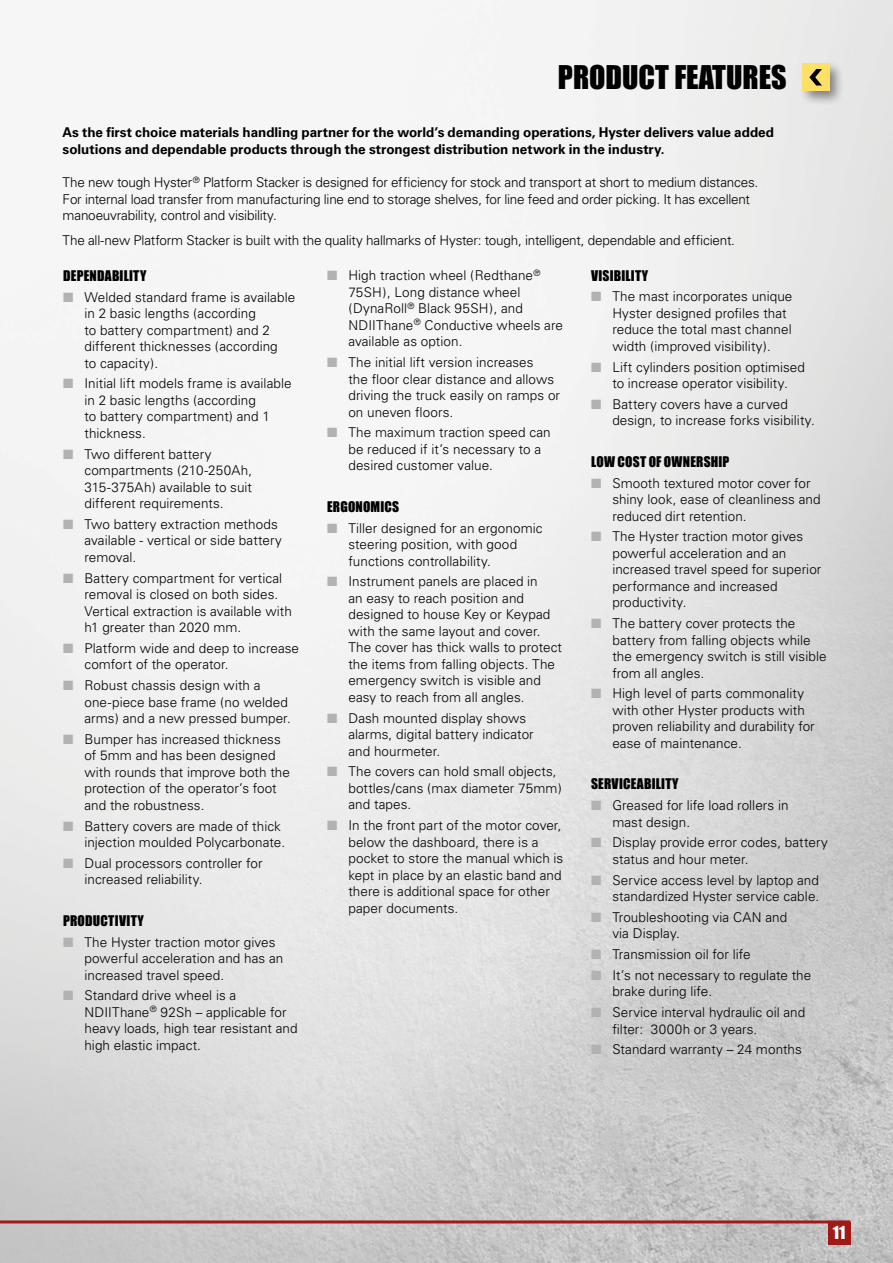
<style>
.page{position:relative;width:893px;height:1263px;background:#fff}
.page>*{position:absolute;margin:0;border:0;box-sizing:border-box;transform-origin:0 0}
.t1{font:30px "Impact";color:#000}
.t2{font:16.5px "Impact";color:#fff}
.t3{font:300 13.5px/16.5px "Univers";letter-spacing:.005em;color:#000}
.t4{font:300 13.5px/16.5px "Univers";letter-spacing:-.015em;color:#000}
.t5{font:700 13.5px/16.5px "Univers";color:#000}
.t6{font:13.5px "Impact";letter-spacing:.015em;color:#000}
.s1{color:#b3b2b2}
</style>
<div class="page">
<img style="left:0;top:0;width:893px;height:1263px">
<hr style="left:0;top:1222px;width:1px;height:41px;background:#525251">
<hr style="left:0;top:1220px;width:850px;height:3px;background:#a01a16">
<div style="left:828px;top:1222px;width:22px;height:23px;background:#a01a16"></div>
<div style="left:799px;top:61px;width:46px;height:45px;background:#000;opacity:.45"></div>
<div style="left:802px;top:64px;width:27px;height:27px;background:#ffe066"></div>
<svg style="left:809px;top:69px;width:13px;height:17px"></svg>
<h1 class="t1" style="left:558px;top:54px;width:230px">PRODUCT FEATURES</h1>
<p class="t5" style="left:63px;top:125px;width:713px">As the first choice materials handling partner for the world’s demanding operations, Hyster delivers value added solutions and dependable products through the strongest distribution network in the industry.</p>
<p class="t4" style="left:63px;top:174px;width:697px">The new tough Hyster<sup>®</sup> Platform Stacker is designed for efficiency for stock and transport at short to medium distances.<br>For internal load transfer from manufacturing line end to storage shelves, for line feed and order picking. It has excellent manoeuvrability, control and visibility.</p>
<p class="t4" style="left:63px;top:232px;width:674px">The all-new Platform Stacker is built with the quality hallmarks of Hyster: tough, intelligent, dependable and efficient.</p>
<p class="t6" style="left:63px;top:265px;width:85px">DEPENDABILITY</p>
<p class="t3" style="left:84px;top:288px;width:212px;text-indent:-21px"><span class="s1">■</span> Welded standard frame is available in 2 basic lengths (according<br>to battery compartment) and 2 different thicknesses (according<br>to capacity).</p>
<p class="t3" style="left:84px;top:375px;width:209px;text-indent:-21px"><span class="s1">■</span> Initial lift models frame is available in 2 basic lengths (according<br>to battery compartment) and 1 thickness.</p>
<p class="t3" style="left:84px;top:445px;width:169px;text-indent:-21px"><span class="s1">■</span> Two different battery compartments (210-250Ah,<br>315-375Ah) available to suit different requirements.</p>
<p class="t3" style="left:84px;top:516px;width:199px;text-indent:-21px"><span class="s1">■</span> Two battery extraction methods available - vertical or side battery removal.</p>
<p class="t3" style="left:84px;top:569px;width:209px;text-indent:-21px"><span class="s1">■</span> Battery compartment for vertical removal is closed on both sides.<br>Vertical extraction is available with h1 greater than 2020 mm.</p>
<p class="t3" style="left:84px;top:640px;width:216px;text-indent:-21px"><span class="s1">■</span> Platform wide and deep to increase comfort of the operator.</p>
<p class="t3" style="left:84px;top:677px;width:208px;text-indent:-21px"><span class="s1">■</span> Robust chassis design with a one-piece base frame (no welded arms) and a new pressed bumper.</p>
<p class="t3" style="left:84px;top:731px;width:207px;text-indent:-21px"><span class="s1">■</span> Bumper has increased thickness of 5mm and has been designed with rounds that improve both the protection of the operator’s foot and the robustness.</p>
<p class="t3" style="left:84px;top:817px;width:202px;text-indent:-21px"><span class="s1">■</span> Battery covers are made of thick injection moulded Polycarbonate.</p>
<p class="t3" style="left:84px;top:855px;width:180px;text-indent:-21px"><span class="s1">■</span> Dual processors controller for increased reliability.</p>
<p class="t6" style="left:63px;top:910px;width:82px">PRODUCTIVITY</p>
<p class="t3" style="left:84px;top:933px;width:200px;text-indent:-21px"><span class="s1">■</span> The Hyster traction motor gives powerful acceleration and has an increased travel speed.</p>
<p class="t3" style="left:84px;top:987px;width:215px;text-indent:-21px"><span class="s1">■</span> Standard drive wheel is a<br>NDIIThane<sup>®</sup> 92Sh – applicable for heavy loads, high tear resistant and high elastic impact.</p>
<p class="t3" style="left:348px;top:267px;width:216px;text-indent:-21px"><span class="s1">■</span> High traction wheel (Redthane<sup>®<br></sup>75SH), Long distance wheel (DynaRoll<sup>®</sup> Black 95SH), and<br>NDIIThane<sup>®</sup> Conductive wheels are available as option.</p>
<p class="t3" style="left:348px;top:354px;width:213px;text-indent:-21px"><span class="s1">■</span> The initial lift version increases<br>the floor clear distance and allows driving the truck easily on ramps or on uneven floors.</p>
<p class="t3" style="left:348px;top:424px;width:204px;text-indent:-21px"><span class="s1">■</span> The maximum traction speed can be reduced if it’s necessary to a desired customer value.</p>
<p class="t6" style="left:327px;top:496px;width:73px">ERGONOMICS</p>
<p class="t3" style="left:348px;top:520px;width:196px;text-indent:-21px"><span class="s1">■</span> Tiller designed for an ergonomic steering position, with good functions controllability.</p>
<p class="t3" style="left:348px;top:573px;width:215px;text-indent:-21px"><span class="s1">■</span> Instrument panels are placed in<br>an easy to reach position and designed to house Key or Keypad with the same layout and cover.<br>The cover has thick walls to protect the items from falling objects. The emergency switch is visible and easy to reach from all angles.</p>
<p class="t3" style="left:348px;top:709px;width:187px;text-indent:-21px"><span class="s1">■</span> Dash mounted display shows alarms, digital battery indicator and hourmeter.</p>
<p class="t3" style="left:348px;top:763px;width:215px;text-indent:-21px"><span class="s1">■</span> The covers can hold small objects, bottles/cans (max diameter 75mm) and tapes.</p>
<p class="t3" style="left:348px;top:817px;width:216px;text-indent:-21px"><span class="s1">■</span> In the front part of the motor cover, below the dashboard, there is a pocket to store the manual which is kept in place by an elastic band and there is additional space for other paper documents.</p>
<p class="t6" style="left:591px;top:265px;width:59px">VISIBILITY</p>
<p class="t3" style="left:612px;top:288px;width:182px;text-indent:-21px"><span class="s1">■</span> The mast incorporates unique<br>Hyster designed profiles that reduce the total mast channel width (improved visibility).</p>
<p class="t3" style="left:591px;top:359px;width:215px;text-align:center"><span class="s1">■</span> Lift cylinders position optimised to increase operator visibility.</p>
<p class="t3" style="left:612px;top:396px;width:204px;text-indent:-21px"><span class="s1">■</span> Battery covers have a curved design, to increase forks visibility.</p>
<p class="t6" style="left:591px;top:451px;width:140px">LOW COST OF OWNERSHIP</p>
<p class="t3" style="left:612px;top:475px;width:210px;text-indent:-21px"><span class="s1">■</span> Smooth textured motor cover for shiny look, ease of cleanliness and reduced dirt retention.</p>
<p class="t3" style="left:612px;top:528px;width:211px;text-indent:-21px"><span class="s1">■</span> The Hyster traction motor gives powerful acceleration and an increased travel speed for superior performance and increased productivity.</p>
<p class="t3" style="left:612px;top:615px;width:216px;text-indent:-21px"><span class="s1">■</span> The battery cover protects the battery from falling objects while the emergency switch is still visible from all angles.</p>
<p class="t3" style="left:612px;top:685px;width:204px;text-indent:-21px"><span class="s1">■</span> High level of parts commonality with other Hyster products with proven reliability and durability for ease of maintenance.</p>
<p class="t6" style="left:591px;top:774px;width:89px">SERVICEABILITY</p>
<p class="t3" style="left:612px;top:797px;width:178px;text-indent:-21px"><span class="s1">■</span> Greased for life load rollers in mast design.</p>
<p class="t3" style="left:612px;top:834px;width:217px;text-indent:-21px"><span class="s1">■</span> Display provide error codes, battery status and hour meter.</p>
<p class="t3" style="left:591px;top:872px;width:230px;text-align:right"><span class="s1">■</span> Service access level by laptop and standardized Hyster service cable.</p>
<p class="t3" style="left:612px;top:909px;width:176px;text-indent:-21px"><span class="s1">■</span> Troubleshooting via CAN and via Display.</p>
<p class="t3" style="left:591px;top:946px;width:161px"><span class="s1">■</span> Transmission oil for life</p>
<p class="t3" style="left:612px;top:967px;width:200px;text-indent:-21px"><span class="s1">■</span> It’s not necessary to regulate the brake during life.</p>
<p class="t3" style="left:612px;top:1004px;width:194px;text-indent:-21px"><span class="s1">■</span> Service interval hydraulic oil and filter: 3000h or 3 years.</p>
<p class="t3" style="left:591px;top:1041px;width:212px"><span class="s1">■</span> Standard warranty – 24 months</p>
<p class="t2" style="left:833px;top:1220px;width:14px">11</p>
</div>
